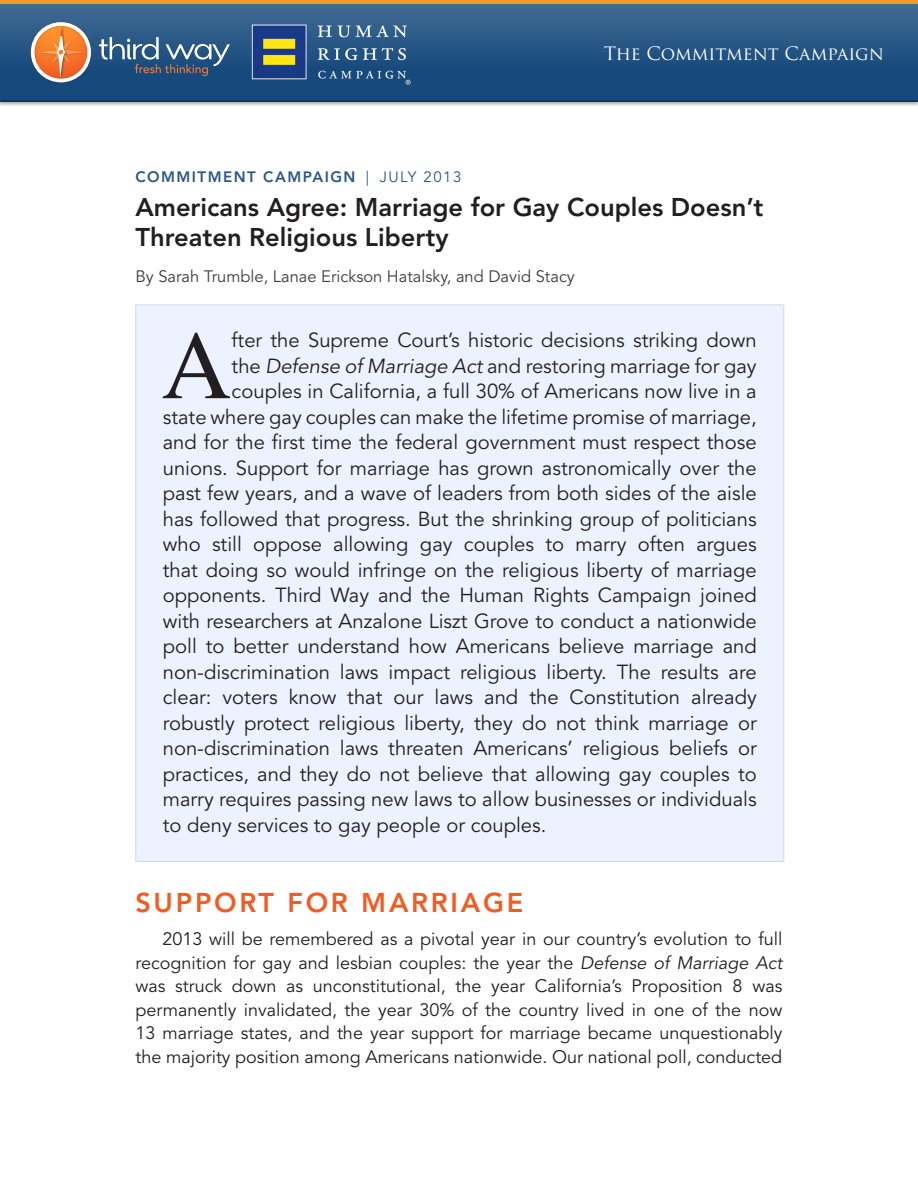
<style>
.page{position:relative;width:918px;height:1188px;background:#fff}
.page>*{position:absolute;margin:0;border:0;box-sizing:border-box;transform-origin:0 0}
.brief_Box{font:97.35px "Times";color:#231f20}
.brief_Head{font:800 27px "Avenir LT Std";letter-spacing:.1em;color:#f25b21}
.brief_Title{font:800 25.5px/30.6px "Avenir LT Std";color:#231f20}
.brief_Box-2{font:20.25px "Avenir LT Std";color:#231f20}
.Digest_BODY{font:18px/23.5px "Avenir LT Std";color:#231f20;text-align:justify}
.t1{font:18px "Trajan Pro";color:#fff}
.brief_Author{font:16.5px "Avenir LT Std";color:#3e3e3f}
.brief_Subject{font:800 15px "Avenir LT Std";letter-spacing:.1em;color:#2d5585}
.s1{font-weight:400}
.s2{font-style:italic}
</style>
<div class="page">
<div style="left:0;top:0;width:918px;height:108px;background:#231f20;opacity:.4"></div>
<div style="left:0;top:0;width:918px;height:102px;background:linear-gradient(to bottom,#406a93,#0d4276)"></div>
<hr style="left:0;top:0;width:918px;height:3px;background:#f89828">
<hr style="left:0;top:100px;width:918px;height:2px;background:#142c52">
<svg style="left:99px;top:37px;width:131px;height:39px"></svg>
<svg style="left:31px;top:22px;width:60px;height:60px"></svg>
<img style="left:39px;top:42px;width:24px;height:13px">
<div style="left:136px;top:305px;width:648px;height:556px;background:#ecf2ff"></div>
<hr style="left:135px;top:304px;width:649px;height:1px;background:#d1dbe5">
<hr style="left:135px;top:305px;width:1px;height:556px;background:#d1dbe5">
<hr style="left:783px;top:305px;width:1px;height:556px;background:#d1dbe5">
<hr style="left:135px;top:861px;width:649px;height:1px;background:#d1dbe5">
<img style="left:248px;top:20px;width:172px;height:67px">
<p class="t1" style="left:604px;top:42px;width:281px">The Commitment Campaign</p>
<p class="brief_Subject" style="left:135px;top:168px;width:328px">COMMITMENT CAMPAIGN <span class="s1">| JULY 2013</span></p>
<p class="brief_Title" style="left:135px;top:192px;width:629px">Americans Agree: Marriage for Gay Couples Doesn’t<br>Threaten Religious Liberty</p>
<p class="brief_Author" style="left:135px;top:267px;width:441px">By Sarah Trumble, Lanae Erickson Hatalsky, and David Stacy</p>
<p class="brief_Box" style="left:161px;top:274px;width:72px">A</p>
<p class="brief_Box-2" style="left:232px;top:329px;width:527px">fter the Supreme Court’s historic decisions striking down</p>
<p class="brief_Box-2" style="left:232px;top:354px;width:527px">the <span class="s2">Defense of Marriage Act</span> and restoring marriage for gay</p>
<p class="brief_Box-2" style="left:232px;top:380px;width:527px">couples in California, a full 30% of Americans now live in a</p>
<p class="brief_Box-2" style="left:163px;top:405px;width:596px">state where gay couples can make the lifetime promise of marriage,</p>
<p class="brief_Box-2" style="left:163px;top:431px;width:595px">and for the first time the federal government must respect those</p>
<p class="brief_Box-2" style="left:163px;top:456px;width:596px">unions. Support for marriage has grown astronomically over the</p>
<p class="brief_Box-2" style="left:163px;top:482px;width:596px">past few years, and a wave of leaders from both sides of the aisle</p>
<p class="brief_Box-2" style="left:163px;top:507px;width:595px">has followed that progress. But the shrinking group of politicians</p>
<p class="brief_Box-2" style="left:163px;top:533px;width:595px">who still oppose allowing gay couples to marry often argues</p>
<p class="brief_Box-2" style="left:163px;top:558px;width:595px">that doing so would infringe on the religious liberty of marriage</p>
<p class="brief_Box-2" style="left:163px;top:584px;width:596px">opponents. Third Way and the Human Rights Campaign joined</p>
<p class="brief_Box-2" style="left:163px;top:609px;width:595px">with researchers at Anzalone Liszt Grove to conduct a nationwide</p>
<p class="brief_Box-2" style="left:163px;top:635px;width:596px">poll to better understand how Americans believe marriage and</p>
<p class="brief_Box-2" style="left:163px;top:660px;width:595px">non-discrimination laws impact religious liberty. The results are</p>
<p class="brief_Box-2" style="left:163px;top:686px;width:596px">clear: voters know that our laws and the Constitution already</p>
<p class="brief_Box-2" style="left:163px;top:711px;width:595px">robustly protect religious liberty, they do not think marriage or</p>
<p class="brief_Box-2" style="left:163px;top:737px;width:596px">non-discrimination laws threaten Americans’ religious beliefs or</p>
<p class="brief_Box-2" style="left:163px;top:762px;width:596px">practices, and they do not believe that allowing gay couples to</p>
<p class="brief_Box-2" style="left:163px;top:788px;width:595px">marry requires passing new laws to allow businesses or individuals</p>
<p class="brief_Box-2" style="left:163px;top:813px;width:385px">to deny services to gay people or couples.</p>
<p class="brief_Head" style="left:135px;top:887px;width:389px">SUPPORT FOR MARRIAGE</p>
<p class="Digest_BODY" style="left:135px;top:928px;width:648px;text-indent:27px">2013 will be remembered as a pivotal year in our country’s evolution to full recognition for gay and lesbian couples: the year the <span class="s2">Defense of Marriage Act </span>was struck down as unconstitutional, the year California’s Proposition 8 was permanently invalidated, the year 30% of the country lived in one of the now 13 marriage states, and the year support for marriage became unquestionably the majority position among Americans nationwide. Our national poll, conducted</p>
</div>
